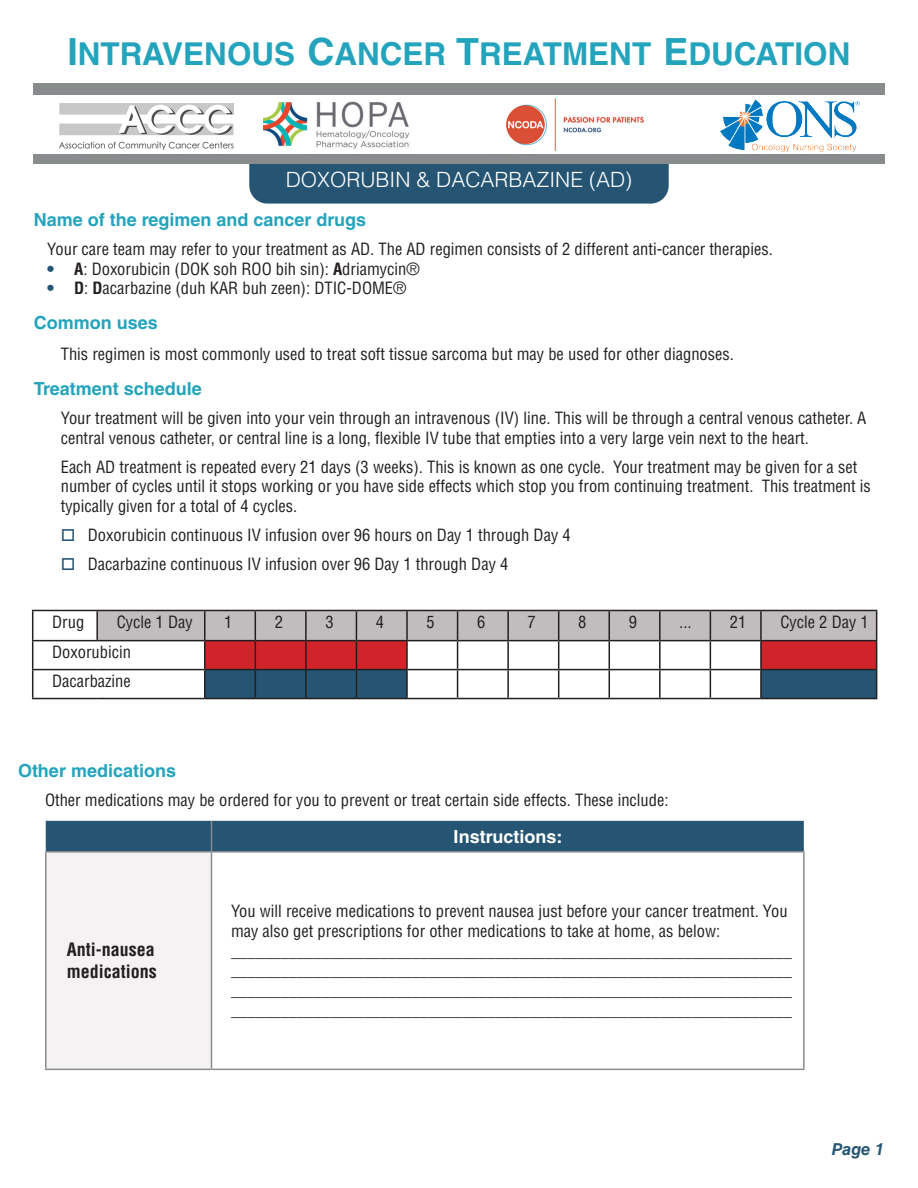
<style>
.page{position:relative;width:918px;height:1188px;background:#fff}
.page>*{position:absolute;margin:0;border:0;box-sizing:border-box;transform-origin:0 0}
.t1{font:700 31.5px "Helvetica LT Std";color:#23a4bc}
.drug_name{font:300 21px "Helvetica LT Std";color:#fff}
.subhead{font:700 18px "Helvetica LT Std";color:#23a4bc}
.table_bold_text{font:700 condensed 18px/21.6px "Helvetica LT Std";color:#231f20}
.table_column_head{font:700 18px "Helvetica LT Std";color:#fff}
.text{font:condensed 16.5px/19.8px "Helvetica LT Std";color:#231f20}
.table_bullet_point{font:condensed 16.5px "Helvetica LT Std";color:#231f20}
.table_Roman_text{font:condensed 16.5px/19.8px "Helvetica LT Std";color:#231f20}
.text_bullet_point{font:condensed 16.5px "Helvetica LT Std";color:#231f20}
.t2{font:italic 700 16.5px "Helvetica LT Std";color:#255572}
.s1{font-size:37.5px}
.s2{font-weight:700;color:#255572}
.s3{font-weight:700}
.s4{color:#255572}
</style>
<div class="page">
<div style="left:249px;top:136px;width:420px;height:68px;background:#255572;border-radius:18px"></div>
<div style="left:34px;top:84px;width:850px;height:80px;background:#888c8d"></div>
<div style="left:97px;top:610px;width:108px;height:31px;background:#c0bdbe"></div>
<hr style="left:32px;top:610px;width:65px;height:1px;background:#231f20">
<hr style="left:97px;top:610px;width:108px;height:1px;background:#231f20">
<hr style="left:96px;top:611px;width:2px;height:29px;background:#231f20">
<hr style="left:204px;top:611px;width:2px;height:29px;background:#231f20">
<hr style="left:32px;top:640px;width:65px;height:1px;background:#231f20">
<hr style="left:97px;top:640px;width:108px;height:1px;background:#231f20">
<hr style="left:204px;top:641px;width:2px;height:28px;background:#231f20">
<hr style="left:32px;top:669px;width:65px;height:1px;background:#231f20">
<svg style="left:32px;top:611px;width:1px;height:87px"></svg>
<hr style="left:97px;top:669px;width:108px;height:1px;background:#231f20">
<hr style="left:204px;top:670px;width:2px;height:28px;background:#231f20">
<svg style="left:205px;top:610px;width:672px;height:88px"></svg>
<hr style="left:32px;top:698px;width:65px;height:1px;background:#231f20">
<hr style="left:97px;top:698px;width:108px;height:1px;background:#231f20">
<hr style="left:205px;top:698px;width:50px;height:1px;background:#231f20">
<hr style="left:255px;top:698px;width:51px;height:1px;background:#231f20">
<hr style="left:306px;top:698px;width:50px;height:1px;background:#231f20">
<hr style="left:356px;top:698px;width:51px;height:1px;background:#231f20">
<hr style="left:407px;top:698px;width:51px;height:1px;background:#231f20">
<hr style="left:458px;top:698px;width:50px;height:1px;background:#231f20">
<hr style="left:508px;top:698px;width:51px;height:1px;background:#231f20">
<hr style="left:559px;top:698px;width:50px;height:1px;background:#231f20">
<hr style="left:609px;top:698px;width:51px;height:1px;background:#231f20">
<hr style="left:660px;top:698px;width:50px;height:1px;background:#231f20">
<hr style="left:710px;top:698px;width:51px;height:1px;background:#231f20">
<hr style="left:761px;top:698px;width:116px;height:1px;background:#231f20">
<div style="left:34px;top:95px;width:866px;height:59px;background:#fff"></div>
<img style="left:264px;top:101px;width:146px;height:48px">
<img style="left:720px;top:99px;width:140px;height:53px">
<img style="left:59px;top:104px;width:175px;height:45px">
<div style="left:46px;top:821px;width:758px;height:30px;background:#255572"></div>
<div style="left:46px;top:852px;width:166px;height:217px;background:#f5f2f3"></div>
<hr style="left:211px;top:821px;width:1px;height:30px;background:#8a8b8d">
<hr style="left:211px;top:853px;width:1px;height:216px;background:#8a8b8d">
<hr style="left:45px;top:853px;width:1px;height:216px;background:#8a8b8d">
<hr style="left:803px;top:853px;width:2px;height:216px;background:#8a8b8d">
<hr style="left:45px;top:851px;width:167px;height:2px;background:#8a8b8d">
<hr style="left:212px;top:851px;width:593px;height:2px;background:#8a8b8d">
<hr style="left:45px;top:1069px;width:167px;height:1px;background:#8a8b8d">
<hr style="left:212px;top:1069px;width:593px;height:1px;background:#8a8b8d">
<img style="left:506px;top:98px;width:138px;height:53px">
<h1 class="t1" style="left:67px;top:35px;width:785px"><span class="s1">I</span>NTRAVENOUS <span class="s1">C</span>ANCER <span class="s1">T</span>REATMENT <span class="s1">E</span>DUCATION</h1>
<p class="drug_name" style="left:286px;top:167px;width:348px">DOXORUBIN &amp; DACARBAZINE (AD)</p>
<p class="subhead" style="left:34px;top:209px;width:334px">Name of the regimen and cancer drugs</p>
<p class="table_Roman_text" style="left:47px;top:239px;width:727px">Your care team may refer to your treatment as AD. The AD regimen consists of 2 different anti-cancer therapies.</p>
<p class="text" style="left:47px;top:259px;width:374px"><span class="s2">•</span> <span class="s3">A</span>: Doxorubicin (DOK soh ROO bih sin): <span class="s3">A</span>driamycin®</p>
<p class="text" style="left:47px;top:278px;width:361px"><span class="s2">•</span> <span class="s3">D</span>: <span class="s3">D</span>acarbazine (duh KAR buh zeen): DTIC-DOME®</p>
<p class="subhead" style="left:34px;top:312px;width:126px">Common uses</p>
<p class="text" style="left:61px;top:344px;width:675px">This regimen is most commonly used to treat soft tissue sarcoma but may be used for other diagnoses.</p>
<p class="subhead" style="left:34px;top:378px;width:170px">Treatment schedule</p>
<p class="text" style="left:61px;top:408px;width:807px">Your treatment will be given into your vein through an intravenous (IV) line. This will be through a central venous catheter. A central venous catheter, or central line is a long, flexible IV tube that empties into a very large vein next to the heart.</p>
<p class="text" style="left:61px;top:457px;width:812px">Each AD treatment is repeated every 21 days (3 weeks). This is known as one cycle. Your treatment may be given for a set number of cycles until it stops working or you have side effects which stop you from continuing treatment. This treatment is typically given for a total of 4 cycles.</p>
<p class="text" style="left:61px;top:525px;width:511px"><span class="s4">□</span> Doxorubicin continuous IV infusion over 96 hours on Day 1 through Day 4</p>
<p class="text" style="left:61px;top:554px;width:449px"><span class="s4">□</span> Dacarbazine continuous IV infusion over 96 Day 1 through Day 4</p>
<p class="text_bullet_point" style="left:52px;top:612px;width:34px">Drug</p>
<p class="text_bullet_point" style="left:117px;top:612px;width:78px">Cycle 1 Day</p>
<p class="text_bullet_point" style="left:224px;top:612px;width:10px">1</p>
<p class="text_bullet_point" style="left:275px;top:612px;width:10px">2</p>
<p class="text_bullet_point" style="left:325px;top:612px;width:10px">3</p>
<p class="text_bullet_point" style="left:376px;top:612px;width:10px">4</p>
<p class="text_bullet_point" style="left:426px;top:612px;width:10px">5</p>
<p class="text_bullet_point" style="left:477px;top:612px;width:10px">6</p>
<p class="text_bullet_point" style="left:528px;top:612px;width:10px">7</p>
<p class="text_bullet_point" style="left:578px;top:612px;width:10px">8</p>
<p class="text_bullet_point" style="left:629px;top:612px;width:10px">9</p>
<p class="text_bullet_point" style="left:679px;top:612px;width:14px">...</p>
<p class="text_bullet_point" style="left:730px;top:612px;width:18px">21</p>
<p class="text_bullet_point" style="left:780px;top:612px;width:90px">Cycle 2 Day 1</p>
<p class="text_bullet_point" style="left:52px;top:642px;width:80px">Doxorubicin</p>
<p class="text_bullet_point" style="left:52px;top:671px;width:80px">Dacarbazine</p>
<p class="subhead" style="left:18px;top:760px;width:160px">Other medications</p>
<p class="text" style="left:45px;top:790px;width:625px">Other medications may be ordered for you to prevent or treat certain side effects. These include:</p>
<p class="table_column_head" style="left:454px;top:825px;width:110px">Instructions:</p>
<p class="table_bold_text" style="left:67px;top:939px;width:91px">Anti-nausea medications</p>
<p class="table_Roman_text" style="left:231px;top:901px;width:558px">You will receive medications to prevent nausea just before your cancer treatment. You may also get prescriptions for other medications to take at home, as below:</p>
<p class="table_bullet_point" style="left:231px;top:940px;width:562px">____________________________________________________________________</p>
<p class="table_bullet_point" style="left:231px;top:960px;width:562px">____________________________________________________________________</p>
<p class="table_bullet_point" style="left:231px;top:980px;width:562px">____________________________________________________________________</p>
<p class="table_bullet_point" style="left:231px;top:1000px;width:562px">____________________________________________________________________</p>
<p class="t2" style="left:832px;top:1139px;width:54px">Page 1</p>
</div>
